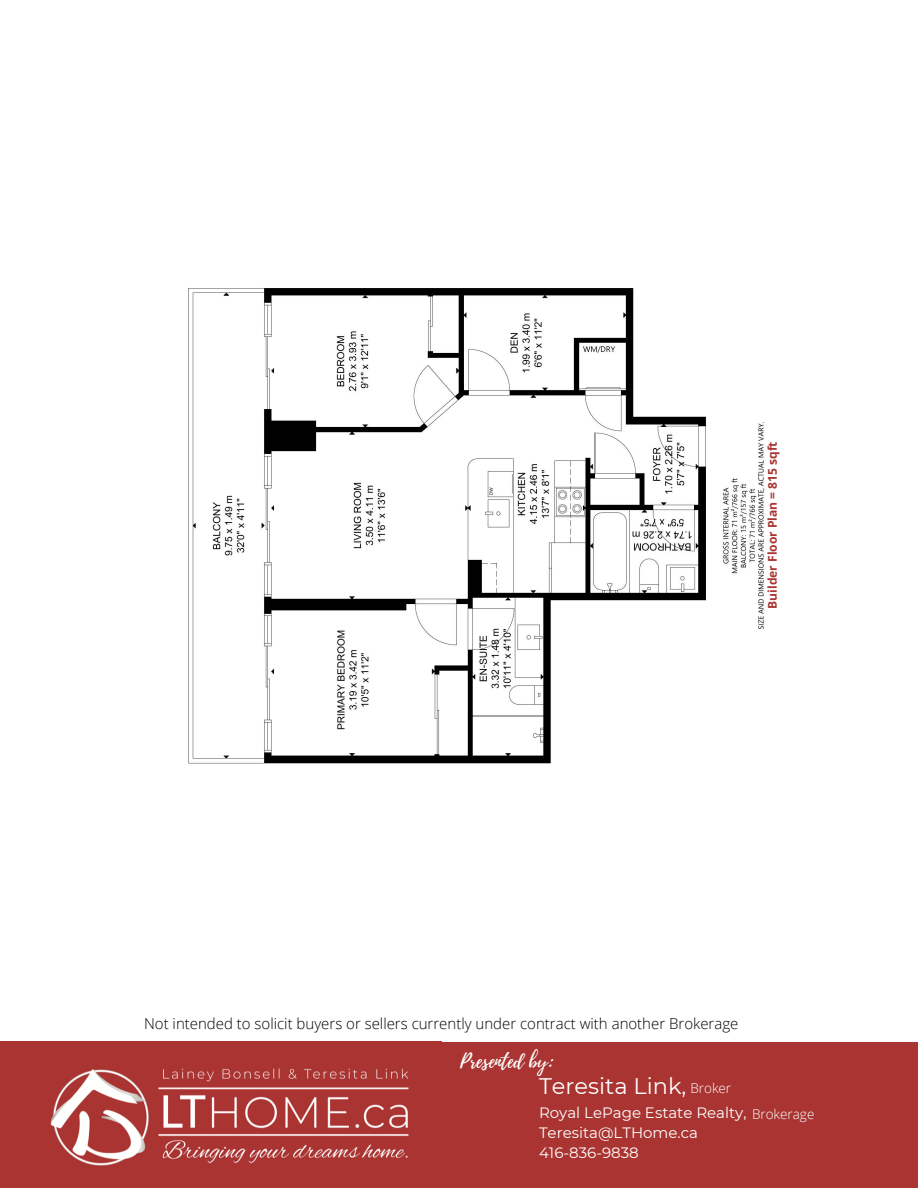
<style>
.page{position:relative;width:918px;height:1188px;background:#fff}
.page>*{position:absolute;margin:0;border:0;box-sizing:border-box;transform-origin:0 0}
.t1{font:22.5px "Montserrat";color:#fff}
.t2{font:19.5px "Playlist Script";color:#fff}
.t3{font:300 15px "Open Sans";color:#000}
.t4{font:15px "Montserrat";color:#fff}
.t5{font:300 13.5px "Open Sans";color:#fff}
.t6{font:700 12.15px "Open Sans";color:#a93432}
</style>
<div class="page">
<div style="left:0;top:1042px;width:918px;height:146px;background:#a93431"></div>
<img style="left:50px;top:1068px;width:359px;height:98px">
<img style="left:188px;top:288px;width:577px;height:476px">
<p class="t6" style="left:764px;top:609px;width:169px;rotate:-90deg">Builder Floor Plan = 815 sqft</p>
<p class="t3" style="left:144px;top:1013px;width:596px">Not intended to solicit buyers or sellers currently under contract with another Brokerage</p>
<p class="t2" style="left:460px;top:1047px;width:95px">Presented by:</p>
<p class="t5" style="left:690px;top:1079px;width:42px">Broker</p>
<p class="t1" style="left:539px;top:1073px;width:149px">Teresita Link,</p>
<p class="t4" style="left:539px;top:1103px;width:209px">Royal LePage Estate Realty,</p>
<p class="t4" style="left:539px;top:1124px;width:160px">Teresita@LTHome.ca</p>
<p class="t4" style="left:539px;top:1144px;width:101px">416-836-9838</p>
<p class="t5" style="left:752px;top:1104px;width:64px">Brokerage</p>
</div>
